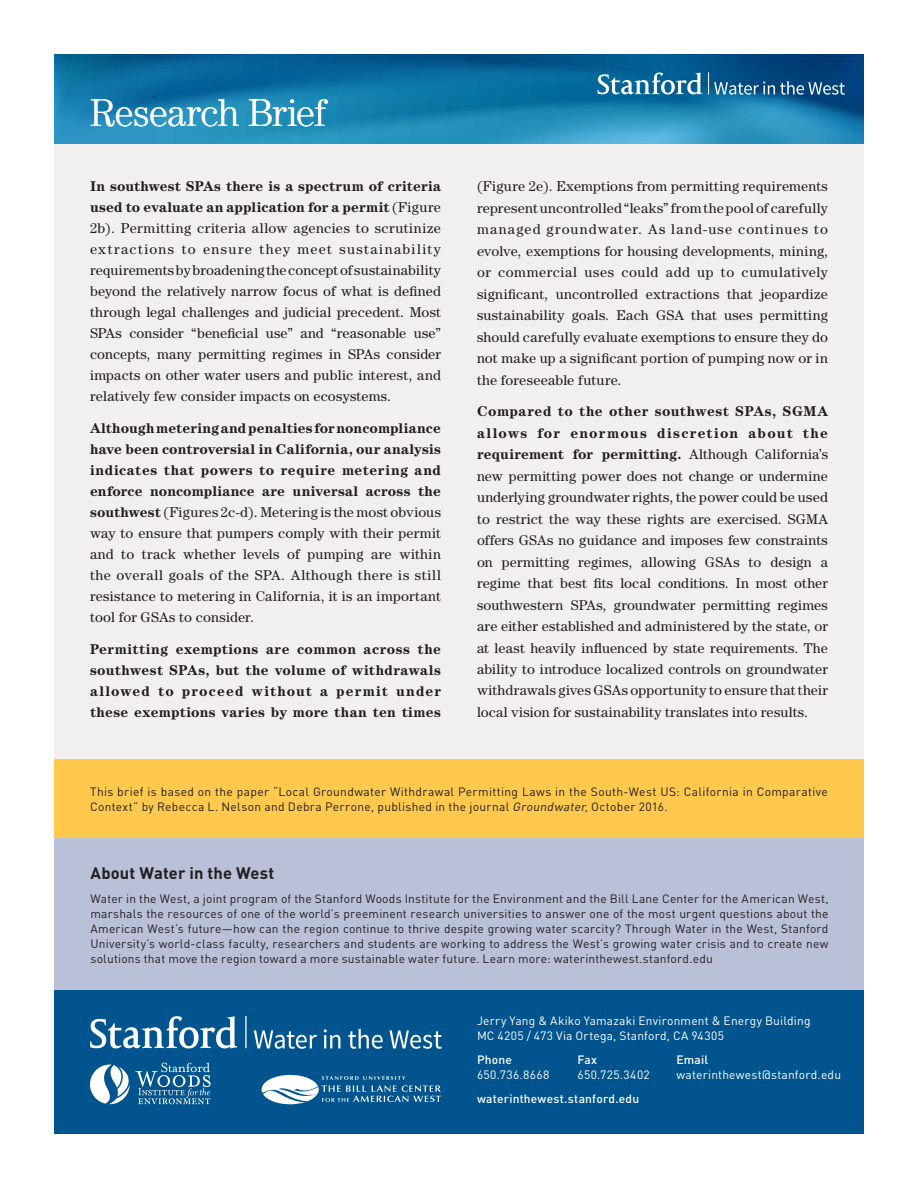
<style>
.page{position:relative;width:918px;height:1188px;background:#fff}
.page>*{position:absolute;margin:0;border:0;box-sizing:border-box;transform-origin:0 0}
.t1{font:300 39px "Century";letter-spacing:-.025em;color:#fff}
.Body_Text{font:700 16.5px "DIN";letter-spacing:.01em;color:#231f20}
.Body_Text-2{font:14.25px/21.5px "Century";letter-spacing:.015em;color:#231f20;text-align:justify}
.Body_Text-3{font:700 14.25px/21px "Century";letter-spacing:.025em;color:#231f20;text-align:justify}
.Body_Text-4{font:12px/15px "DIN";letter-spacing:.025em;color:#231f20}
.t2{font:12px/15px "DIN";letter-spacing:.02em;color:#fff}
.t3{font:500 12px "DIN";letter-spacing:.015em;color:#fff}
.s1{font-weight:700}
.s2{font-style:italic}
</style>
<div class="page">
<div style="left:54px;top:144px;width:810px;height:846px;background:#f2eff0"></div>
<svg style="left:54px;top:54px;width:810px;height:90px;background:#1679a8"></svg>
<svg style="left:598px;top:73px;width:104px;height:21px"></svg>
<svg style="left:708px;top:72px;width:137px;height:23px;background:#286493"></svg>
<div style="left:54px;top:990px;width:810px;height:144px;background:#01548d"></div>
<img style="left:90px;top:1017px;width:352px;height:31px">
<svg style="left:90px;top:1063px;width:121px;height:41px"></svg>
<svg style="left:262px;top:1075px;width:179px;height:29px"></svg>
<div style="left:54px;top:760px;width:810px;height:78px;background:#fec94d"></div>
<div style="left:54px;top:838px;width:810px;height:152px;background:#b9c0d7"></div>
<h1 class="t1" style="left:90px;top:90px;width:238px">Research Brief</h1>
<p class="Body_Text-2" style="left:90px;top:176px;width:353px;line-height:21px"><span class="s1">In southwest SPAs there is a spectrum of criteria used to evaluate an application for a permit</span> (Figure 2b). Permitting criteria allow agencies to scrutinize extractions to ensure they meet sustainability requirements by broadening the concept of sustainability beyond the relatively narrow focus of what is defined through legal challenges and judicial precedent. Most SPAs consider “beneficial use” and “reasonable use” concepts, many permitting regimes in SPAs consider impacts on other water users and public interest, and relatively few consider impacts on ecosystems.</p>
<p class="Body_Text-2" style="left:90px;top:417px;width:353px;line-height:21px"><span class="s1">Although metering and penalties for noncompliance have been controversial in California, our analysis indicates that powers to require metering and enforce noncompliance are universal across the southwest</span> (Figures 2c-d). Metering is the most obvious way to ensure that pumpers comply with their permit and to track whether levels of pumping are within the overall goals of the SPA. Although there is still resistance to metering in California, it is an important tool for GSAs to consider.</p>
<p class="Body_Text-3" style="left:90px;top:638px;width:353px">Permitting exemptions are common across the southwest SPAs, but the volume of withdrawals allowed to proceed without a permit under these exemptions varies by more than ten times</p>
<p class="Body_Text-2" style="left:477px;top:176px;width:353px">(Figure 2e). Exemptions from permitting requirements represent uncontrolled “leaks” from the pool of carefully managed groundwater. As land-use continues to evolve, exemptions for housing developments, mining, or commercial uses could add up to cumulatively significant, uncontrolled extractions that jeopardize sustainability goals. Each GSA that uses permitting should carefully evaluate exemptions to ensure they do not make up a significant portion of pumping now or in the foreseeable future.</p>
<p class="Body_Text-2" style="left:477px;top:401px;width:353px"><span class="s1">Compared to the other southwest SPAs, SGMA allows for enormous discretion about the requirement for permitting.</span> Although California’s new permitting power does not change or undermine underlying groundwater rights, the power could be used to restrict the way these rights are exercised. SGMA offers GSAs no guidance and imposes few constraints on permitting regimes, allowing GSAs to design a regime that best fits local conditions. In most other southwestern SPAs, groundwater permitting regimes are either established and administered by the state, or at least heavily influenced by state requirements. The ability to introduce localized controls on groundwater withdrawals gives GSAs opportunity to ensure that their local vision for sustainability translates into results.</p>
<p class="Body_Text-4" style="left:90px;top:784px;width:740px">This brief is based on the paper “Local Groundwater Withdrawal Permitting Laws in the South-West US: California in Comparative<br>Context” by Rebecca L. Nelson and Debra Perrone, published in the journal <span class="s2">Groundwater</span>, October 2016.</p>
<p class="Body_Text" style="left:90px;top:862px;width:185px">About Water in the West</p>
<p class="Body_Text-4" style="left:90px;top:891px;width:740px;text-align:justify">Water in the West, a joint program of the Stanford Woods Institute for the Environment and the Bill Lane Center for the American West, marshals the resources of one of the world’s preeminent research universities to answer one of the most urgent questions about the American West’s future—how can the region continue to thrive despite growing water scarcity? Through Water in the West, Stanford University’s world-class faculty, researchers and students are working to address the West’s growing water crisis and to create new solutions that move the region toward a more sustainable water future. Learn more: waterinthewest.stanford.edu</p>
<p class="t2" style="left:477px;top:1013px;width:335px">Jerry Yang &amp; Akiko Yamazaki Environment &amp; Energy Building<br>MC 4205 / 473 Via Ortega, Stanford, CA 94305</p>
<p class="t3" style="left:477px;top:1052px;width:36px">Phone</p>
<p class="t3" style="left:578px;top:1052px;width:21px">Fax</p>
<p class="t3" style="left:676px;top:1052px;width:33px">Email</p>
<p class="t2" style="left:477px;top:1067px;width:74px">650.736.8668</p>
<p class="t2" style="left:578px;top:1067px;width:74px">650.725.3402</p>
<p class="t2" style="left:676px;top:1067px;width:166px">waterinthewest@stanford.edu</p>
<p class="t3" style="left:477px;top:1091px;width:164px">waterinthewest.stanford.edu</p>
</div>
